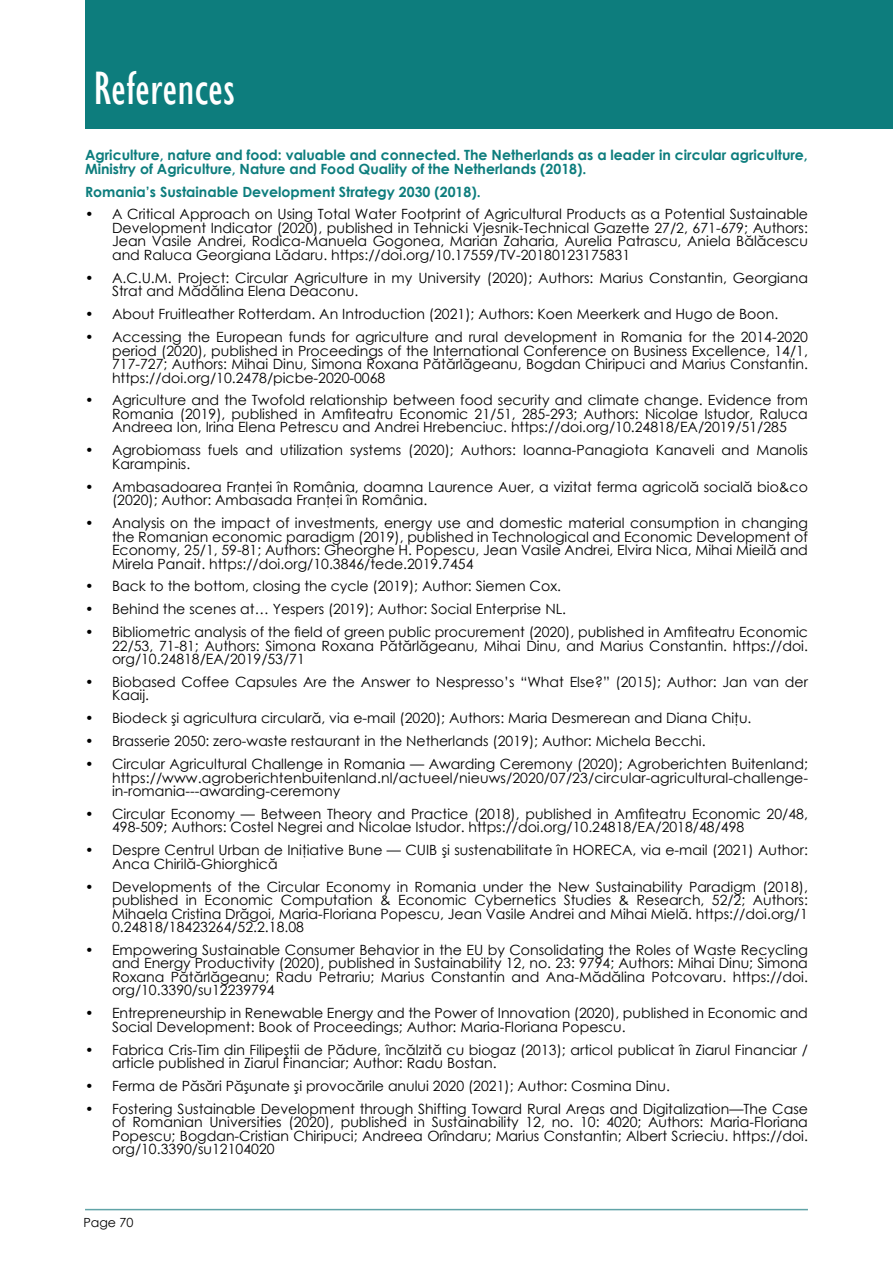
<style>
.page{position:relative;width:893px;height:1263px;background:#fff}
.page>*{position:absolute;margin:0;border:0;box-sizing:border-box;transform-origin:0 0}
.TITLU_PAGINI{font:condensed 48.15px "Gill Sans";color:#fff}
.t1{font:14.1px/13.5px "Century Gothic";color:#000;text-align:justify}
.Text_NL{font:700 14.1px/13.5px "Century Gothic";color:#0d7d7d}
.t2{font:12.6px "Century Gothic";color:#000}
</style>
<div class="page">
<hr style="left:85px;top:1209px;width:723px;height:1px;background:#61a4a8">
<div style="left:85px;top:0;width:808px;height:128px;background:#0d7d7d"></div>
<p class="TITLU_PAGINI" style="left:94px;top:60px;width:143px">References</p>
<p class="Text_NL" style="left:85px;top:148px;width:724px">Agriculture, nature and food: valuable and connected. The Netherlands as a leader in circular agriculture,<br>Ministry of Agriculture, Nature and Food Quality of the Netherlands (2018).</p>
<p class="Text_NL" style="left:85px;top:184px;width:397px">Romania’s Sustainable Development Strategy 2030 (2018).</p>
<p class="t1" style="left:112px;top:207px;width:697px;text-indent:-27px">• A Critical Approach on Using Total Water Footprint of Agricultural Products as a Potential Sustainable Development Indicator (2020), published in Tehnicki Vjesnik-Technical Gazette 27/2, 671-679; Authors:<br>Jean Vasile Andrei, Rodica-Manuela Gogonea, Marian Zaharia, Aurelia Patrascu, Aniela Bălăcescu and Raluca Georgiana Lădaru. https://doi.org/10.17559/TV-20180123175831</p>
<p class="t1" style="left:112px;top:271px;width:697px;text-indent:-27px">• A.C.U.M. Project: Circular Agriculture in my University (2020); Authors: Marius Constantin, Georgiana<br>Strat and Mădălina Elena Deaconu.</p>
<p class="t1" style="left:85px;top:307px;width:695px">• About Fruitleather Rotterdam. An Introduction (2021); Authors: Koen Meerkerk and Hugo de Boon.</p>
<p class="t1" style="left:112px;top:330px;width:697px;text-indent:-27px">• Accessing the European funds for agriculture and rural development in Romania for the 2014-2020 period (2020), published in Proceedings of the International Conference on Business Excellence, 14/1, 717-727; Authors: Mihai Dinu, Simona Roxana Pătărlăgeanu, Bogdan Chiripuci and Marius Constantin. https://doi.org/10.2478/picbe-2020-0068</p>
<p class="t1" style="left:112px;top:393px;width:697px;text-indent:-27px">• Agriculture and the Twofold relationship between food security and climate change. Evidence from Romania (2019), published in Amfiteatru Economic 21/51, 285-293; Authors: Nicolae Istudor, Raluca Andreea Ion, Irina Elena Petrescu and Andrei Hrebenciuc. https://doi.org/10.24818/EA/2019/51/285</p>
<p class="t1" style="left:112px;top:443px;width:697px;text-indent:-27px">• Agrobiomass fuels and utilization systems (2020); Authors: Ioanna-Panagiota Kanaveli and Manolis<br>Karampinis.</p>
<p class="t1" style="left:112px;top:480px;width:697px;text-indent:-27px">• Ambasadoarea Franţei în România, doamna Laurence Auer, a vizitat ferma agricolă socială bio&amp;co (2020); Author: Ambasada Franţei în România.</p>
<p class="t1" style="left:112px;top:516px;width:697px;text-indent:-27px">• Analysis on the impact of investments, energy use and domestic material consumption in changing the Romanian economic paradigm (2019), published in Technological and Economic Development of Economy, 25/1, 59-81; Authors: Gheorghe H. Popescu, Jean Vasile Andrei, Elvira Nica, Mihai Mieilă and Mirela Panait. https://doi.org/10.3846/tede.2019.7454</p>
<p class="t1" style="left:85px;top:579px;width:477px">• Back to the bottom, closing the cycle (2019); Author: Siemen Cox.</p>
<p class="t1" style="left:85px;top:602px;width:483px">• Behind the scenes at… Yespers (2019); Author: Social Enterprise NL.</p>
<p class="t1" style="left:112px;top:625px;width:697px;text-indent:-27px">• Bibliometric analysis of the field of green public procurement (2020), published in Amfiteatru Economic 22/53, 71-81; Authors: Simona Roxana Pătărlăgeanu, Mihai Dinu, and Marius Constantin. https://doi. org/10.24818/EA/2019/53/71</p>
<p class="t1" style="left:112px;top:675px;width:697px;text-indent:-27px">• Biobased Coffee Capsules Are the Answer to Nespresso’s “What Else?” (2015); Author: Jan van der<br>Kaaij.</p>
<p class="t1" style="left:85px;top:711px;width:668px">• Biodeck şi agricultura circulară, via e-mail (2020); Authors: Maria Desmerean and Diana Chiţu.</p>
<p class="t1" style="left:85px;top:734px;width:622px">• Brasserie 2050: zero-waste restaurant in the Netherlands (2019); Author: Michela Becchi.</p>
<p class="t1" style="left:112px;top:757px;width:698px;text-indent:-27px">• Circular Agricultural Challenge in Romania — Awarding Ceremony (2020); Agroberichten Buitenland; https://www.agroberichtenbuitenland.nl/actueel/nieuws/2020/07/23/circular-agricultural-challenge&shy;in-romania---awarding-ceremony</p>
<p class="t1" style="left:112px;top:807px;width:697px;text-indent:-27px">• Circular Economy — Between Theory and Practice (2018), published in Amfiteatru Economic 20/48,<br>498-509; Authors: Costel Negrei and Nicolae Istudor. https://doi.org/10.24818/EA/2018/48/498</p>
<p class="t1" style="left:112px;top:843px;width:697px;text-indent:-27px">• Despre Centrul Urban de Iniţiative Bune — CUIB şi sustenabilitate în HORECA, via e-mail (2021) Author:<br>Anca Chirilă-Ghiorghică</p>
<p class="t1" style="left:112px;top:879px;width:697px;text-indent:-27px">• Developments of the Circular Economy in Romania under the New Sustainability Paradigm (2018), published in Economic Computation &amp; Economic Cybernetics Studies &amp; Research, 52/2; Authors:<br>Mihaela Cristina Drăgoi, Maria-Floriana Popescu, Jean Vasile Andrei and Mihai Mielă. https://doi.org/1<br>0.24818/18423264/52.2.18.08</p>
<p class="t1" style="left:112px;top:943px;width:697px;text-indent:-27px">• Empowering Sustainable Consumer Behavior in the EU by Consolidating the Roles of Waste Recycling and Energy Productivity (2020), published in Sustainability 12, no. 23: 9794; Authors: Mihai Dinu; Simona Roxana Pătărlăgeanu; Radu Petrariu; Marius Constantin and Ana-Mădălina Potcovaru. https://doi. org/10.3390/su12239794</p>
<p class="t1" style="left:112px;top:1006px;width:697px;text-indent:-27px">• Entrepreneurship in Renewable Energy and the Power of Innovation (2020), published in Economic and<br>Social Development: Book of Proceedings; Author: Maria-Floriana Popescu.</p>
<p class="t1" style="left:112px;top:1042px;width:697px;text-indent:-27px">• Fabrica Cris-Tim din Filipeştii de Pădure, încălzită cu biogaz (2013); articol publicat în Ziarul Financiar / article published in Ziarul Financiar; Author: Radu Bostan.</p>
<p class="t1" style="left:85px;top:1079px;width:586px">• Ferma de Păsări Păşunate şi provocările anului 2020 (2021); Author: Cosmina Dinu.</p>
<p class="t1" style="left:112px;top:1102px;width:697px;text-indent:-27px">• Fostering Sustainable Development through Shifting Toward Rural Areas and Digitalization—The Case of Romanian Universities (2020), published in Sustainability 12, no. 10: 4020; Authors: Maria-Floriana Popescu; Bogdan-Cristian Chiripuci; Andreea Orîndaru; Marius Constantin; Albert Scrieciu. https://doi. org/10.3390/su12104020</p>
<p class="t2" style="left:83px;top:1214px;width:52px">Page 70</p>
</div>
